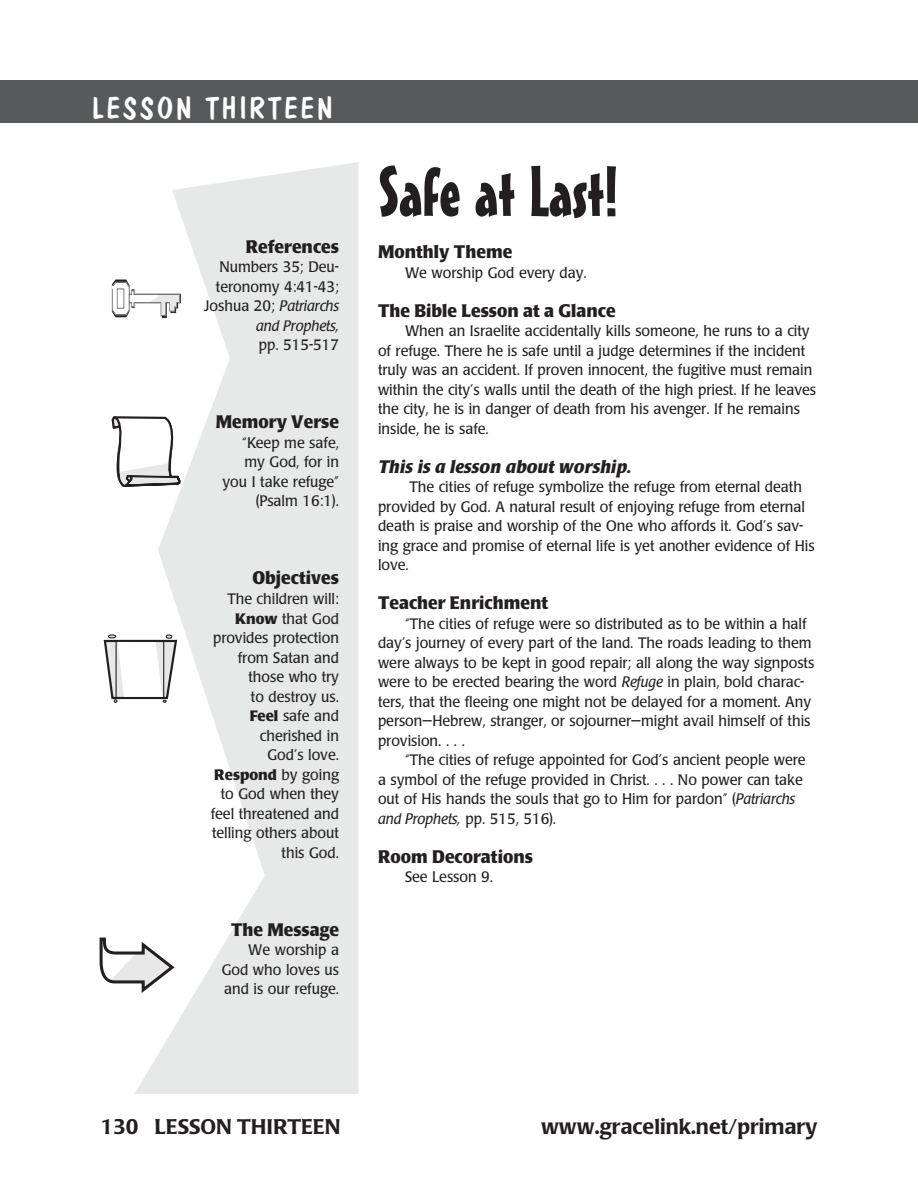
<style>
.page{position:relative;width:918px;height:1202px;background:#fff}
.page>*{position:absolute;margin:0;border:0;box-sizing:border-box;transform-origin:0 0}
.Lesson_title{font:69px "Mister Earl BT";color:#231f20}
.t1{font:30px "Dom Casual D";letter-spacing:.1em;color:#fff}
.t2{font:500 21px "Poppl Laudatio";color:#231f20}
.subhead{font:700 18px "Poppl Laudatio";color:#231f20;scale:.95 1}
.subhead-right{font:700 18px "Poppl Laudatio";color:#231f20;scale:.95 1}
.subhead-2{font:italic 700 18px "Poppl Laudatio";color:#231f20}
.body{font:15px/19.5px "Poppl Laudatio";color:#231f20;scale:.95 1}
.body-right{font:15px/19.5px "Poppl Laudatio";color:#231f20;text-align:right;scale:.95 1}
.body-right-2{font:italic 15px "Poppl Laudatio";color:#231f20;scale:.95 1}
.s1{font-style:normal}
.s2{font-weight:700}
.s3{font-style:italic}
</style>
<div class="page">
<svg style="left:135px;top:162px;width:224px;height:932px;fill:#e7e8e8"></svg>
<svg style="left:112px;top:279px;width:69px;height:39px"></svg>
<div style="left:0;top:80px;width:891px;height:43px;background:#58595b"></div>
<svg style="left:112px;top:416px;width:69px;height:71px"></svg>
<div style="left:891px;top:80px;width:27px;height:43px;background:#58595b"></div>
<svg style="left:100px;top:937px;width:75px;height:56px"></svg>
<svg style="left:104px;top:634px;width:73px;height:69px"></svg>
<hr style="left:116px;top:641px;width:1px;height:57px;background:#231f20">
<hr style="left:163px;top:641px;width:1px;height:57px;background:#231f20">
<p class="t1" style="left:92px;top:91px;width:242px">LESSON THIRTEEN</p>
<p class="subhead-right" style="left:246px;top:236px;width:100px">References</p>
<p class="body-right" style="left:219px;top:258px;width:127px">Numbers 35; Deu-</p>
<p class="body-right" style="left:216px;top:277px;width:131px">teronomy 4:41-43;</p>
<p class="body-right-2" style="left:204px;top:298px;width:143px"><span class="s1">Joshua 20;</span> Patriarchs</p>
<p class="body-right-2" style="left:256px;top:317px;width:89px">and Prophets,</p>
<p class="body-right" style="left:259px;top:336px;width:86px">pp. 515-517</p>
<p class="subhead-right" style="left:216px;top:412px;width:131px">Memory Verse</p>
<p class="body-right" style="left:223px;top:433px;width:124px">“Keep me safe, my God, for in you I take refuge” (Psalm 16:1).</p>
<p class="subhead-right" style="left:252px;top:568px;width:93px">Objectives</p>
<p class="body-right" style="left:227px;top:589px;width:119px">The children will:</p>
<p class="body-right" style="left:213px;top:609px;width:134px"><span class="s2">Know</span> that God provides protection from Satan and those who try<br>to destroy us.</p>
<p class="body-right" style="left:250px;top:706px;width:95px"><span class="s2">Feel</span> safe and</p>
<p class="body-right" style="left:260px;top:726px;width:85px">cherished in</p>
<p class="body-right" style="left:267px;top:745px;width:77px">God’s love.</p>
<p class="body-right" style="left:211px;top:765px;width:136px"><span class="s2">Respond</span> by going to God when they feel threatened and telling others about this God.</p>
<p class="subhead-right" style="left:231px;top:919px;width:115px">The Message</p>
<p class="body-right" style="left:222px;top:940px;width:125px;text-align:justify;text-indent:27px">We worship a God who loves us and is our refuge.</p>
<p class="Lesson_title" style="left:378px;top:149px;width:241px">Safe at Last!</p>
<p class="subhead" style="left:378px;top:242px;width:143px">Monthly Theme</p>
<p class="body" style="left:405px;top:263px;width:193px">We worship God every day.</p>
<p class="subhead" style="left:378px;top:300px;width:252px">The Bible Lesson at a Glance</p>
<p class="body" style="left:378px;top:321px;width:463px;text-indent:27px">When an Israelite accidentally kills someone, he runs to a city of refuge. There he is safe until a judge determines if the incident truly was an accident. If proven innocent, the fugitive must remain within the city’s walls until the death of the high priest. If he leaves the city, he is in danger of death from his avenger. If he remains inside, he is safe.</p>
<p class="subhead-2" style="left:378px;top:456px;width:255px">This is a lesson about worship.</p>
<p class="body" style="left:378px;top:477px;width:461px;text-indent:32px">The cities of refuge symbolize the refuge from eternal death provided by God. A natural result of enjoying refuge from eternal death is praise and worship of the One who affords it. God’s sav&shy;ing grace and promise of eternal life is yet another evidence of His love.</p>
<p class="subhead" style="left:378px;top:593px;width:181px">Teacher Enrichment</p>
<p class="body" style="left:378px;top:614px;width:461px;text-indent:27px">“The cities of refuge were so distributed as to be within a half day’s journey of every part of the land. The roads leading to them were always to be kept in good repair; all along the way signposts were to be erected bearing the word <span class="s3">Refuge</span> in plain, bold charac&shy;ters, that the fleeing one might not be delayed for a moment. Any person—Hebrew, stranger, or sojourner—might avail himself of this provision. . . .</p>
<p class="body" style="left:378px;top:750px;width:452px;text-indent:27px">“The cities of refuge appointed for God’s ancient people were a symbol of the refuge provided in Christ. . . . No power can take out of His hands the souls that go to Him for pardon” (<span class="s3">Patriarchs and Prophets,</span> pp. 515, 516).</p>
<p class="subhead" style="left:378px;top:846px;width:165px">Room Decorations</p>
<p class="body" style="left:405px;top:867px;width:94px">See Lesson 9.</p>
<p class="t2" style="left:100px;top:1115px;width:241px">130 LESSON THIRTEEN</p>
<p class="t2" style="left:541px;top:1115px;width:278px">www.gracelink.net/primary</p>
</div>
